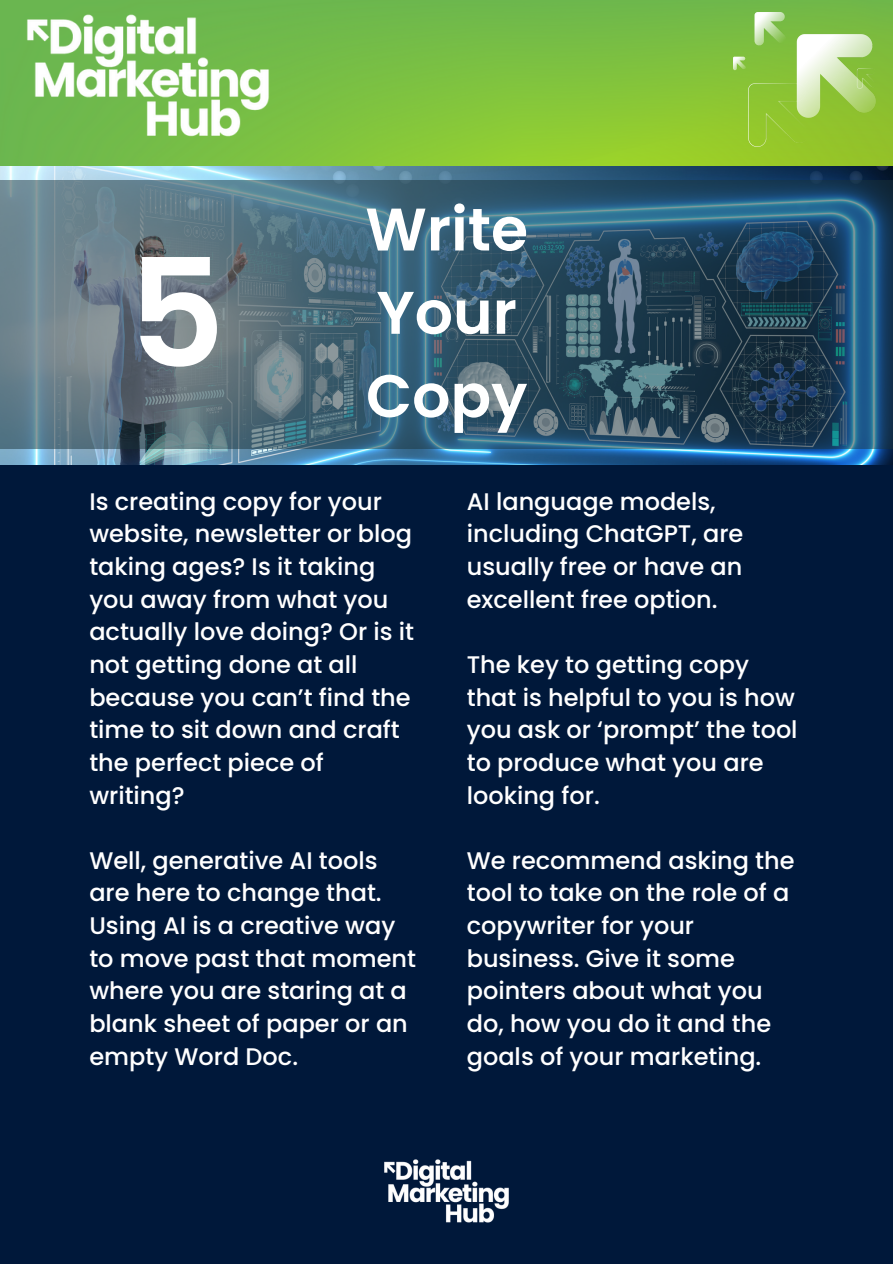
<style>
.page{position:relative;width:893px;height:1264px;background:#fff}
.page>*{position:absolute;margin:0;border:0;box-sizing:border-box;transform-origin:0 0}
.t1{font:600 150px "Poppins";color:#fff}
.t2{font:600 60px/83.2px "Poppins";color:#fff}
.t3{font:500 24px/32.7px "Poppins";color:#fff}
</style>
<div class="page">
<img style="left:0;top:0;width:892px;height:166px">
<img style="left:733px;top:12px;width:142px;height:134px">
<img style="left:23px;top:12px;width:249px;height:126px">
<div style="left:0;top:464px;width:892px;height:799px;background:#00183a"></div>
<img style="left:382px;top:1157px;width:128px;height:66px">
<img style="left:0;top:166px;width:892px;height:298px">
<svg style="left:0;top:181px;width:892px;height:268px;background:#426375"></svg>
<h1 class="t1" style="left:128px;top:209px;width:98px">5</h1>
<h2 class="t2" style="left:365px;top:188px;width:164px">Write<br>Your<br>Copy</h2>
<p class="t3" style="left:89px;top:485px;width:326px">Is creating copy for your website, newsletter or blog taking ages? Is it taking you away from what you actually love doing? Or is it not getting done at all because you can’t find the time to sit down and craft the perfect piece of writing?</p>
<p class="t3" style="left:89px;top:844px;width:328px">Well, generative AI tools are here to change that.<br>Using AI is a creative way to move past that moment where you are staring at a blank sheet of paper or an empty Word Doc.</p>
<p class="t3" style="left:466px;top:485px;width:278px">AI language models, including ChatGPT, are usually free or have an excellent free option.</p>
<p class="t3" style="left:466px;top:648px;width:332px">The key to getting copy that is helpful to you is how you ask or ‘prompt’ the tool to produce what you are looking for.</p>
<p class="t3" style="left:466px;top:844px;width:329px">We recommend asking the tool to take on the role of a copywriter for your business. Give it some pointers about what you do, how you do it and the goals of your marketing.</p>
</div>
